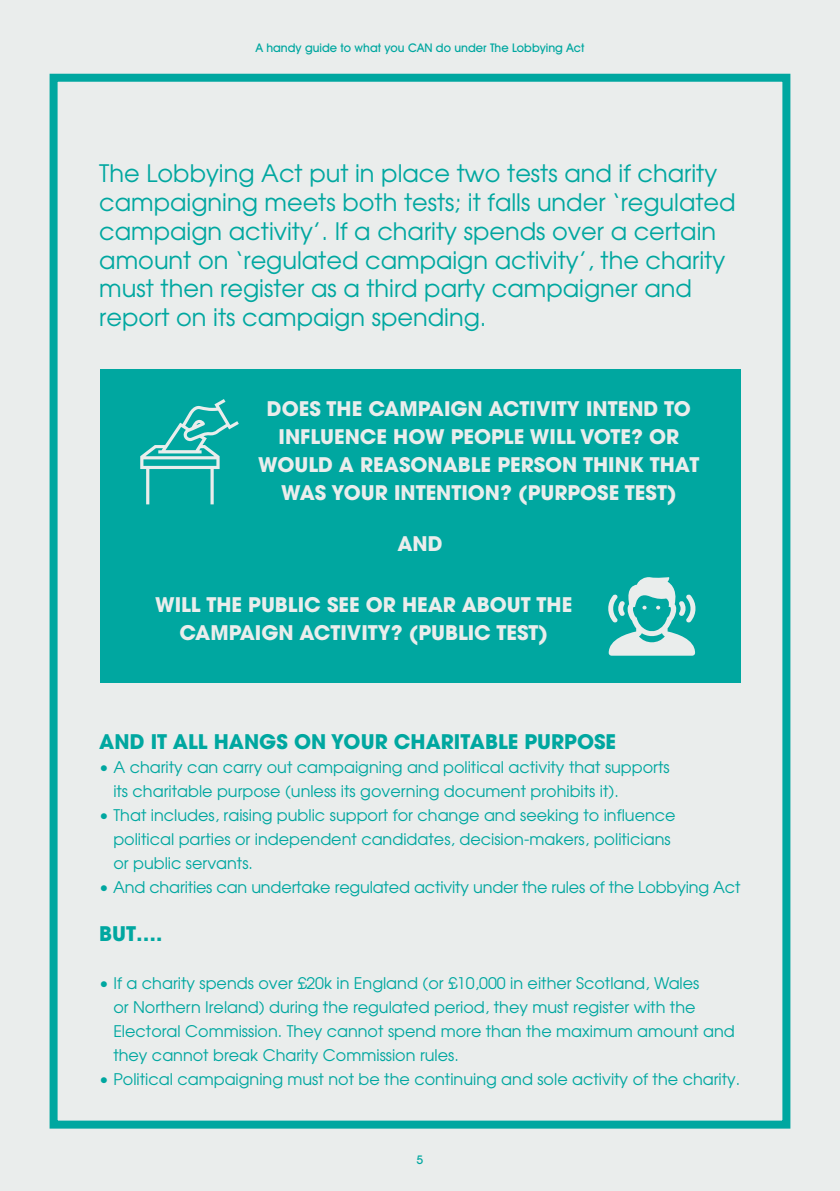
<style>
.page{position:relative;width:840px;height:1191px;background:#fff}
.page>*{position:absolute;margin:0;border:0;box-sizing:border-box;transform-origin:0 0}
.STANDFIRST{font:24px/28.8px "Avant Garde";color:#00a7a0}
.SMALL_HEADER{font:700 20px/28px "Avant Garde";color:#eaedec;text-align:center}
.SMALL_HEADER-2{font:700 20px "Avant Garde";color:#00a7a0}
.BODY{font:16px/24px "Avant Garde";color:#00a7a0}
.t1{font:500 12px "Avant Garde IT Cby BT";color:#00a7a0}
</style>
<div class="page">
<div style="left:0;top:0;width:839px;height:1191px;background:#eaedec"></div>
<div style="left:50px;top:74px;width:740px;height:1054px;border:8px solid #00a7a0"></div>
<div style="left:100px;top:369px;width:640px;height:313px;background:#00a7a0"></div>
<svg style="left:140px;top:399px;width:99px;height:105px"></svg>
<svg style="left:608px;top:577px;width:88px;height:78px"></svg>
<p class="t1" style="left:255px;top:41px;width:330px">A handy guide to what you CAN do under The Lobbying Act</p>
<p class="STANDFIRST" style="left:99px;top:159px;width:637px">The Lobbying Act put in place two tests and if charity campaigning meets both tests; it falls under ‘regulated campaign activity’. If a charity spends over a certain amount on ‘regulated campaign activity’, the charity must then register as a third party campaigner and report on its campaign spending.</p>
<p class="SMALL_HEADER" style="left:258px;top:394px;width:442px">DOES THE CAMPAIGN ACTIVITY INTEND TO INFLUENCE HOW PEOPLE WILL VOTE? OR WOULD A REASONABLE PERSON THINK THAT WAS YOUR INTENTION? (PURPOSE TEST)</p>
<p class="SMALL_HEADER" style="left:397px;top:529px;width:47px">AND</p>
<p class="SMALL_HEADER" style="left:155px;top:590px;width:418px">WILL THE PUBLIC SEE OR HEAR ABOUT THE<br>CAMPAIGN ACTIVITY? (PUBLIC TEST)</p>
<p class="SMALL_HEADER-2" style="left:99px;top:729px;width:518px">AND IT ALL HANGS ON YOUR CHARITABLE PURPOSE</p>
<p class="BODY" style="left:113px;top:755px;width:557px;text-indent:-14px">• A charity can carry out campaigning and political activity that supports its charitable purpose (unless its governing document prohibits it).</p>
<p class="BODY" style="left:113px;top:803px;width:563px;text-indent:-14px">• That includes, raising public support for change and seeking to influence political parties or independent candidates, decision-makers, politicians or public servants.</p>
<p class="BODY" style="left:99px;top:875px;width:642px">• And charities can undertake regulated activity under the rules of the Lobbying Act</p>
<p class="SMALL_HEADER-2" style="left:99px;top:921px;width:65px">BUT….</p>
<p class="BODY" style="left:113px;top:971px;width:622px;text-indent:-14px">• If a charity spends over £20k in England (or £10,000 in either Scotland, Wales<br>or Northern Ireland) during the regulated period, they must register with the Electoral Commission. They cannot spend more than the maximum amount and they cannot break Charity Commission rules.</p>
<p class="BODY" style="left:99px;top:1067px;width:642px">• Political campaigning must not be the continuing and sole activity of the charity.</p>
<p class="t1" style="left:416px;top:1152px;width:8px">5</p>
</div>
